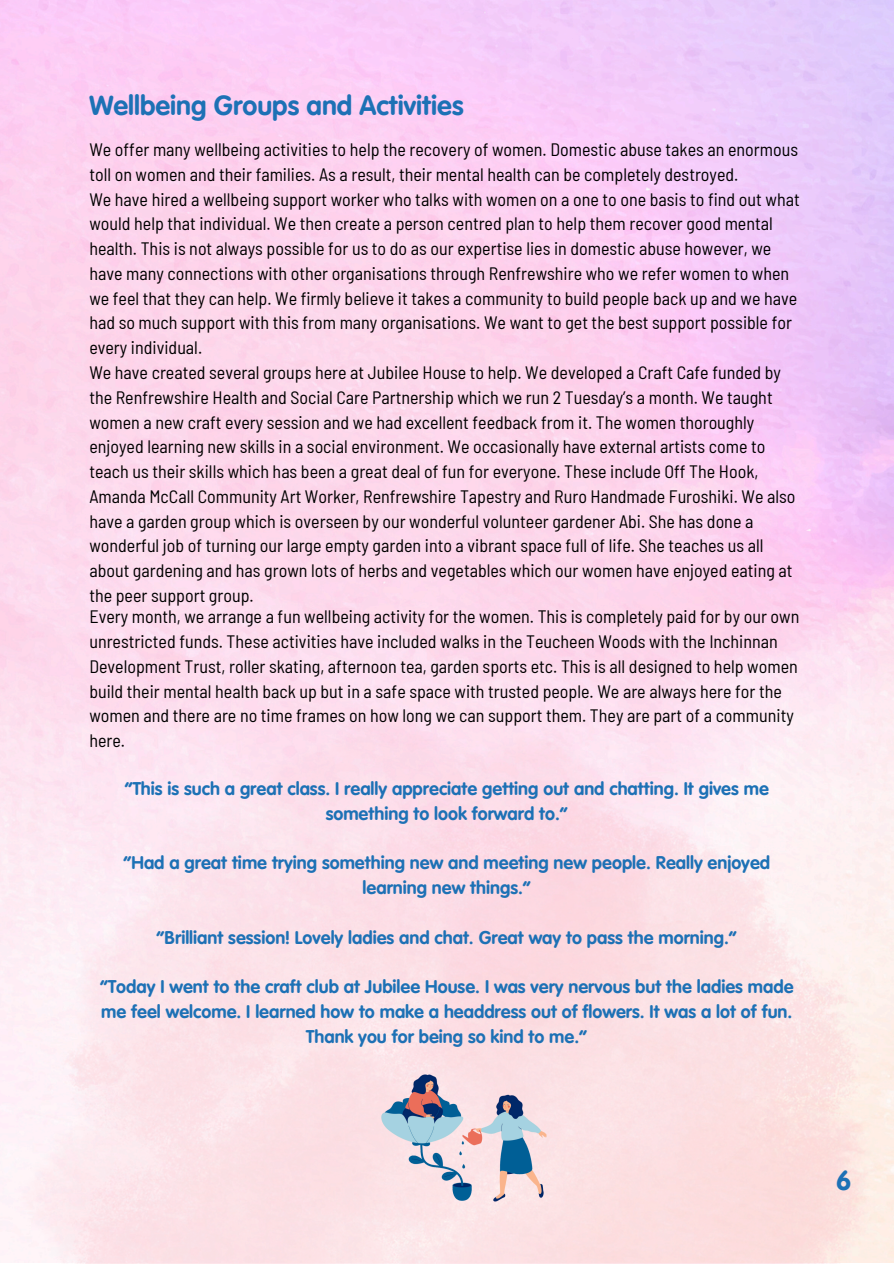
<style>
.page{position:relative;width:894px;height:1264px;background:#fff}
.page>*{position:absolute;margin:0;border:0;box-sizing:border-box;transform-origin:0 0}
.t1{font:700 27px "VAG Rounded Next";color:#1d71b5}
.t2{font:semi-condensed 18px/24.8px "Barlow";color:#000}
.t3{font:700 18px/24.8px "VAG Rounded Next";color:#1d71b5;text-align:center}
</style>
<div class="page">
<img style="left:353px;top:1055px;width:221px;height:165px">
<p class="t1" style="left:89px;top:86px;width:375px">Wellbeing Groups and Activities</p>
<p class="t2" style="left:89px;top:137px;width:710px">We offer many wellbeing activities to help the recovery of women. Domestic abuse takes an enormous toll on women and their families. As a result, their mental health can be completely destroyed.</p>
<h1 class="t2" style="left:89px;top:186px;width:711px">We have hired a wellbeing support worker who talks with women on a one to one basis to find out what would help that individual. We then create a person centred plan to help them recover good mental health. This is not always possible for us to do as our expertise lies in domestic abuse however, we have many connections with other organisations through Renfrewshire who we refer women to when we feel that they can help. We firmly believe it takes a community to build people back up and we have had so much support with this from many organisations. We want to get the best support possible for every individual.</h1>
<p class="t2" style="left:89px;top:359px;width:707px">We have created several groups here at Jubilee House to help. We developed a Craft Cafe funded by the Renfrewshire Health and Social Care Partnership which we run 2 Tuesday’s a month. We taught women a new craft every session and we had excellent feedback from it. The women thoroughly enjoyed learning new skills in a social environment. We occasionally have external artists come to teach us their skills which has been a great deal of fun for everyone. These include Off The Hook, Amanda McCall Community Art Worker, Renfrewshire Tapestry and Ruro Handmade Furoshiki. We also have a garden group which is overseen by our wonderful volunteer gardener Abi. She has done a wonderful job of turning our large empty garden into a vibrant space full of life. She teaches us all about gardening and has grown lots of herbs and vegetables which our women have enjoyed eating at the peer support group.</p>
<p class="t2" style="left:89px;top:604px;width:711px">Every month, we arrange a fun wellbeing activity for the women. This is completely paid for by our own unrestricted funds. These activities have included walks in the Teucheen Woods with the Inchinnan Development Trust, roller skating, afternoon tea, garden sports etc. This is all designed to help women build their mental health back up but in a safe space with trusted people. We are always here for the women and there are no time frames on how long we can support them. They are part of a community here.</p>
<p class="t3" style="left:125px;top:776px;width:645px">“This is such a great class. I really appreciate getting out and chatting. It gives me something to look forward to.”</p>
<p class="t3" style="left:123px;top:850px;width:648px">“Had a great time trying something new and meeting new people. Really enjoyed learning new things.”</p>
<h2 class="t3" style="left:156px;top:924px;width:581px">“Brilliant session! Lovely ladies and chat. Great way to pass the morning.”</h2>
<h2 class="t3" style="left:100px;top:974px;width:695px">“Today I went to the craft club at Jubilee House. I was very nervous but the ladies made me feel welcome. I learned how to make a headdress out of flowers. It was a lot of fun.<br>Thank you for being so kind to me.”</h2>
<h2 class="t1" style="left:836px;top:1161px;width:16px">6</h2>
</div>
